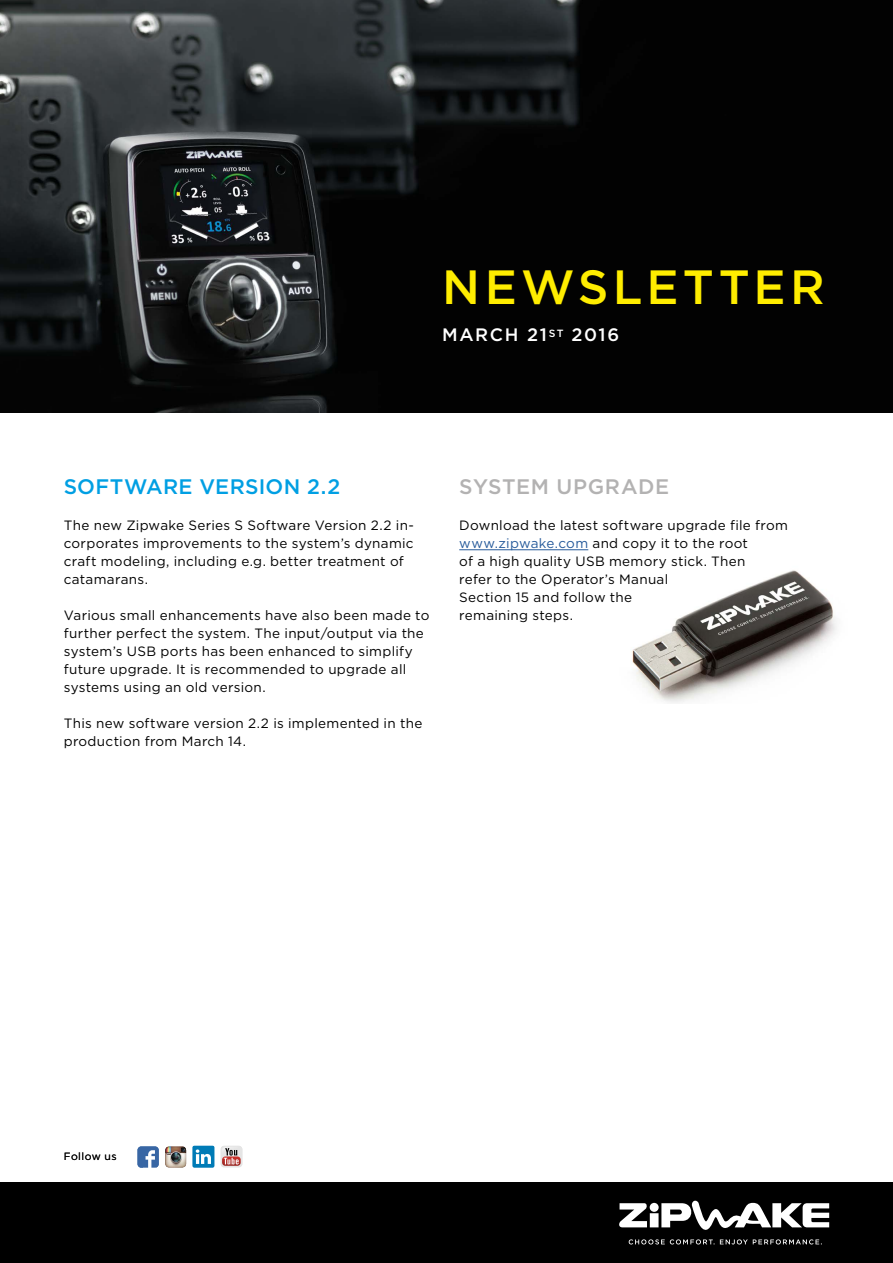
<style>
.page{position:relative;width:893px;height:1263px;background:#fff}
.page>*{position:absolute;margin:0;border:0;box-sizing:border-box;transform-origin:0 0}
.t1{font:500 48px "Gotham HTF";letter-spacing:.09em;color:#ffed00}
.t2{font:500 21px "Gotham HTF";letter-spacing:.015em;color:#009fe3}
.t3{font:500 21px "Gotham HTF";letter-spacing:.03em;color:#b3b2b2}
.t4{font:500 18px "Gotham HTF";letter-spacing:.09em;color:#fff}
.t5{font:13.5px/18px "Gotham HTF";letter-spacing:.02em;color:#000}
.t6{font:10.5px "Gotham HTF";letter-spacing:.04em;color:#000}
.s1{color:#275b9b}
</style>
<div class="page">
<div style="left:0;top:1182px;width:893px;height:81px;background:#000"></div>
<img style="left:0;top:0;width:893px;height:412px">
<img style="left:632px;top:570px;width:205px;height:133px">
<hr style="left:459px;top:549px;width:129px;height:1px;background:#275b9b">
<img style="left:165px;top:1146px;width:21px;height:21px">
<svg style="left:138px;top:1146px;width:21px;height:22px"></svg>
<svg style="left:193px;top:1146px;width:21px;height:21px"></svg>
<div style="left:221px;top:1146px;width:21px;height:21px;background:#e5e5e5;border-radius:3px"></div>
<svg style="left:222px;top:1147px;width:19px;height:19px"></svg>
<svg style="left:619px;top:1201px;width:210px;height:43px"></svg>
<h1 class="t1" style="left:442px;top:260px;width:384px">NEWSLETTER</h1>
<h3 class="t4" style="left:442px;top:325px;width:179px">MARCH 21<sup>ST</sup> 2016</h3>
<h2 class="t2" style="left:64px;top:475px;width:278px">SOFTWARE VERSION 2.2</h2>
<p class="t5" style="left:64px;top:516px;width:352px">The new Zipwake Series S Software Version 2.2 in&shy;corporates improvements to the system’s dynamic craft modeling, including e.g. better treatment of catamarans.</p>
<p class="t5" style="left:64px;top:606px;width:367px">Various small enhancements have also been made to further perfect the system. The input/output via the system’s USB ports has been enhanced to simplify future upgrade. It is recommended to upgrade all systems using an old version.</p>
<p class="t5" style="left:64px;top:714px;width:360px">This new software version 2.2 is implemented in the production from March 14.</p>
<h2 class="t3" style="left:459px;top:475px;width:212px">SYSTEM UPGRADE</h2>
<p class="t5" style="left:459px;top:516px;width:330px">Download the latest software upgrade file from <span class="s1">www.zipwake.com</span> and copy it to the root<br>of a high quality USB memory stick. Then<br>refer to the Operator’s Manual<br>Section 15 and follow the<br>remaining steps.</p>
<p class="t6" style="left:64px;top:1150px;width:54px">Follow us</p>
</div>
